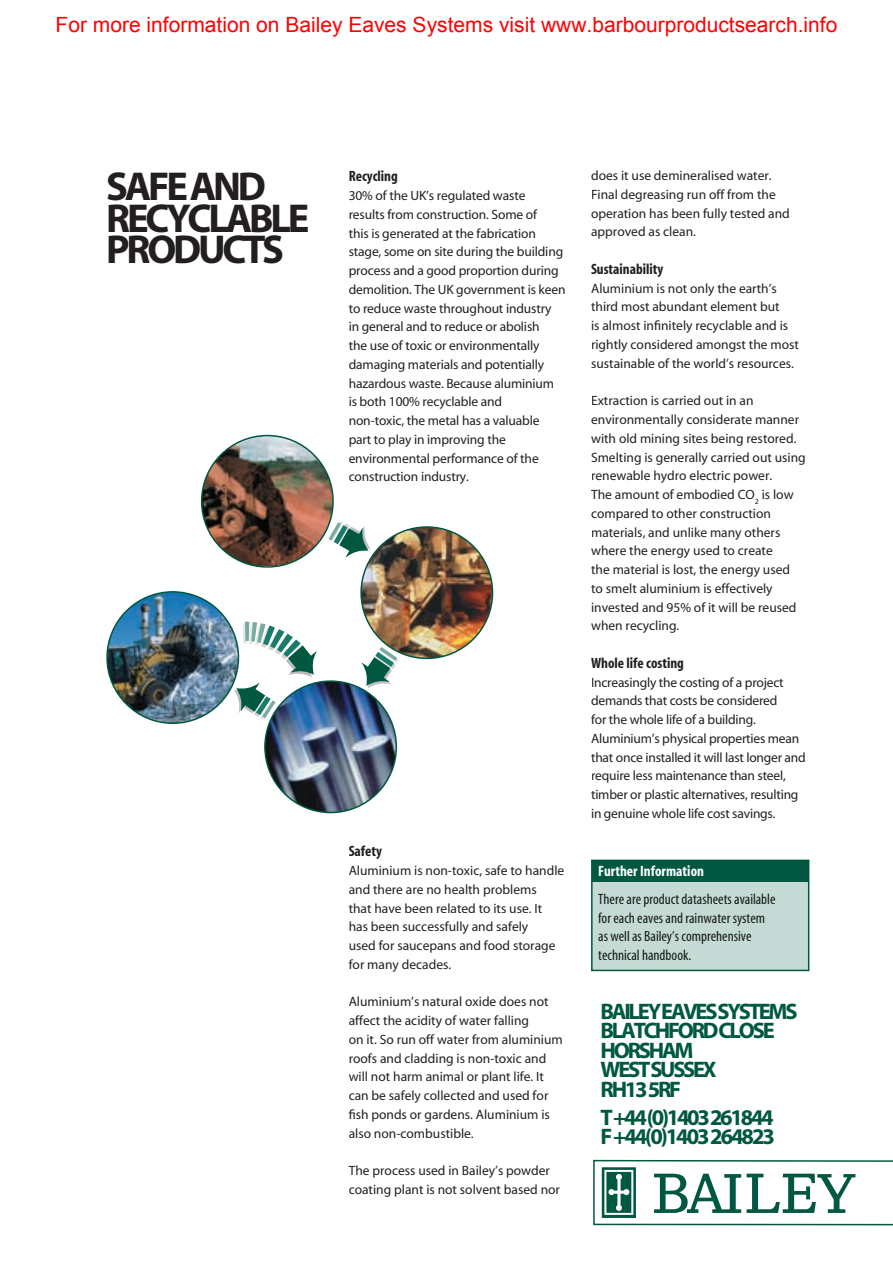
<style>
.page{position:relative;width:893px;height:1263px;background:#fff}
.page>*{position:absolute;margin:0;border:0;box-sizing:border-box;transform-origin:0 0}
.t1{font:700 40.5px/31.5px "Bailey";letter-spacing:-.08em;color:#231f20}
.t2{font:700 22.5px/19.5px "Bailey";letter-spacing:-.1em;color:#005840}
.t3{font:21px "Arial";color:#f00}
.t4{font:15px/18.8px "Bailey Condensed";color:#141b1a}
.t5{font:700 15px "Bailey Condensed";color:#231f20}
.t6{font:700 15px "Bailey Condensed";color:#fff}
.t7{font:13.5px/18.8px "Bailey";color:#231f20}
</style>
<div class="page">
<svg style="left:591px;top:860px;width:218px;height:111px;background:#b8d1ca"></svg>
<div style="left:598px;top:893px;width:177px;height:14px;background:#c5dad4"></div>
<div style="left:598px;top:912px;width:167px;height:14px;background:#c5dad4"></div>
<div style="left:599px;top:931px;width:153px;height:14px;background:#c5dad4"></div>
<div style="left:598px;top:950px;width:93px;height:10px;background:#c5dad4"></div>
<div style="left:592px;top:861px;width:217px;height:21px;background:#005840"></div>
<img style="left:106px;top:435px;width:388px;height:379px">
<svg style="left:593px;top:1160px;width:300px;height:65px"></svg>
<h3 class="t3" style="left:56px;top:11px;width:783px">For more information on Bailey Eaves Systems visit www.barbourproductsearch.info</h3>
<h1 class="t1" style="left:106px;top:173px;width:205px">SAFE AND<br>RECYCLABLE<br>PRODUCTS</h1>
<p class="t5" style="left:349px;top:169px;width:51px">Recycling</p>
<p class="t7" style="left:349px;top:187px;width:218px">30% of the UK’s regulated waste<br>results from construction. Some of<br>this is generated at the fabrication stage, some on site during the building process and a good proportion during demolition. The UK government is keen to reduce waste throughout industry<br>in general and to reduce or abolish<br>the use of toxic or environmentally damaging materials and potentially hazardous waste. Because aluminium is both 100% recyclable and<br>non-toxic, the metal has a valuable part to play in improving the environmental performance of the construction industry.</p>
<p class="t5" style="left:349px;top:844px;width:35px">Safety</p>
<p class="t7" style="left:349px;top:862px;width:217px">Aluminium is non-toxic, safe to handle and there are no health problems<br>that have been related to its use. It has been successfully and safely<br>used for saucepans and food storage for many decades.</p>
<p class="t7" style="left:349px;top:993px;width:216px">Aluminium’s natural oxide does not affect the acidity of water falling<br>on it. So run off water from aluminium roofs and cladding is non-toxic and will not harm animal or plant life. It can be safely collected and used for fish ponds or gardens. Aluminium is also non-combustible.</p>
<p class="t7" style="left:349px;top:1162px;width:213px">The process used in Bailey’s powder coating plant is not solvent based nor</p>
<p class="t7" style="left:591px;top:167px;width:200px">does it use demineralised water.<br>Final degreasing run off from the operation has been fully tested and approved as clean.</p>
<p class="t5" style="left:591px;top:261px;width:74px">Sustainability</p>
<p class="t7" style="left:591px;top:279px;width:209px">Aluminium is not only the earth’s third most abundant element but<br>is almost infinitely recyclable and is rightly considered amongst the most sustainable of the world’s resources.</p>
<p class="t7" style="left:591px;top:392px;width:216px">Extraction is carried out in an environmentally considerate manner with old mining sites being restored.<br>Smelting is generally carried out using renewable hydro electric power.<br>The amount of embodied CO<sub>2</sub> is low compared to other construction materials, and unlike many others where the energy used to create<br>the material is lost, the energy used<br>to smelt aluminium is effectively invested and 95% of it will be reused when recycling.</p>
<p class="t5" style="left:591px;top:655px;width:94px">Whole life costing</p>
<p class="t7" style="left:591px;top:673px;width:216px">Increasingly the costing of a project demands that costs be considered<br>for the whole life of a building.<br>Aluminium’s physical properties mean that once installed it will last longer and require less maintenance than steel, timber or plastic alternatives, resulting in genuine whole life cost savings.</p>
<p class="t6" style="left:598px;top:864px;width:107px">Further Information</p>
<p class="t4" style="left:598px;top:890px;width:179px">There are product datasheets available for each eaves and rainwater system as well as Bailey’s comprehensive technical handbook.</p>
<h2 class="t2" style="left:601px;top:1002px;width:198px">BAILEY EAVES SYSTEMS<br>BLATCHFORD CLOSE<br>HORSHAM<br>WEST SUSSEX<br>RH13 5RF</h2>
<h2 class="t2" style="left:601px;top:1108px;width:176px">T +44 (0)1403 261844<br>F +44(0)1403 264823</h2>
</div>
